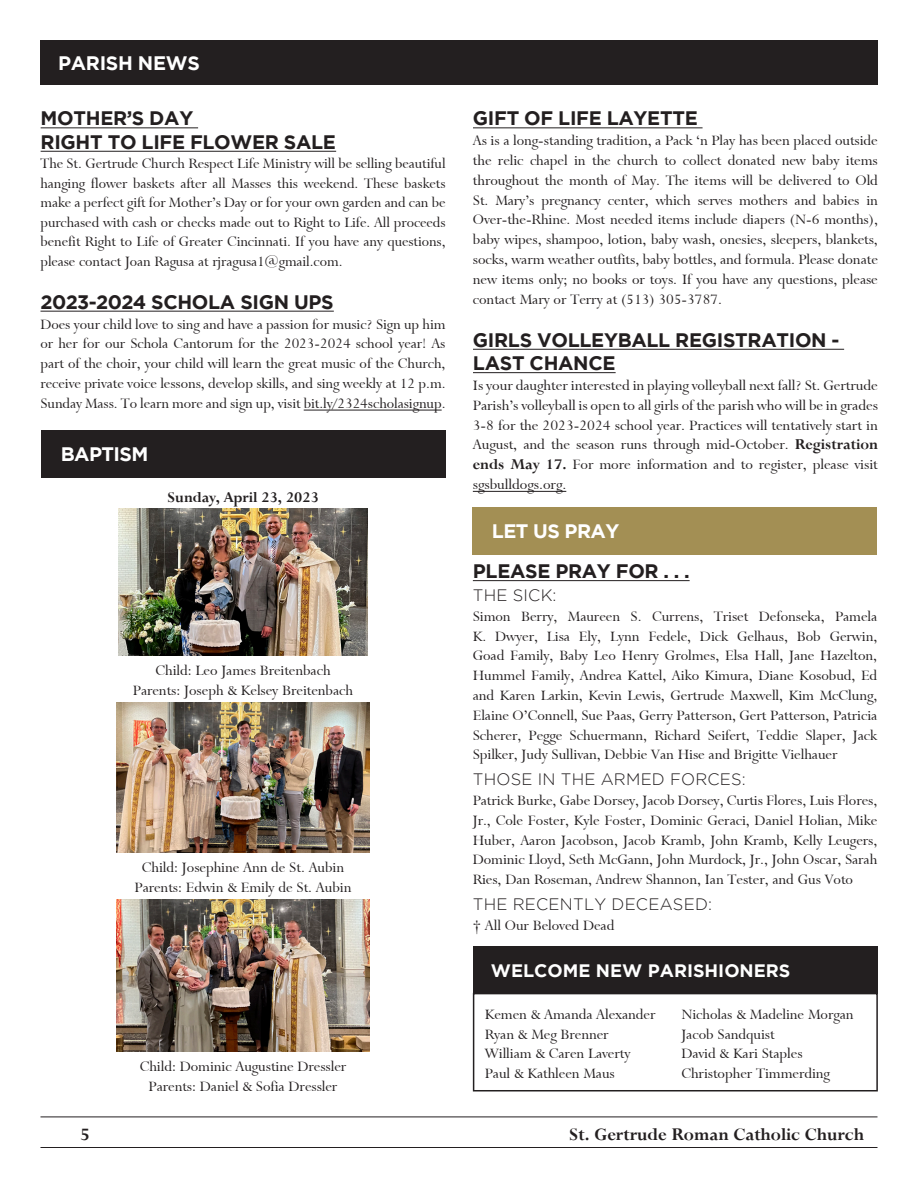
<style>
.page{position:relative;width:918px;height:1188px;background:#fff}
.page>*{position:absolute;margin:0;border:0;box-sizing:border-box;transform-origin:0 0}
.t1{font:700 19.5px/23.4px "Gotham";letter-spacing:-.015em;color:#231f20}
.t2{font:19.5px "Bronte Bold SWFTE";color:#231f20}
.t3{font:700 19.5px "Gotham";letter-spacing:-.03em;color:#fff}
.t4{font:700 18px "Gotham";color:#fff}
.t5{font:16.5px/19.8px "Bronte Regular SWFTE";color:#231f20;text-align:justify}
.t6{font:300 16.5px "Gotham";letter-spacing:.015em;color:#231f20}
.t7{font:16.5px "Bronte Bold SWFTE";color:#231f20}
.s1{font-family:"Bronte Bold SWFTE"}
</style>
<div class="page">
<hr style="left:40px;top:1147px;width:838px;height:1px;background:#231f20">
<hr style="left:40px;top:1117px;width:838px;height:1px;background:#231f20">
<div style="left:42px;top:430px;width:404px;height:48px;background:#231f20"></div>
<div style="left:40px;top:40px;width:838px;height:45px;background:#231f20"></div>
<div style="left:473px;top:946px;width:405px;height:48px;background:#231f20"></div>
<div style="left:473px;top:993px;width:405px;height:98px;border:2px solid #231f20"></div>
<hr style="left:473px;top:580px;width:217px;height:1px;background:#231f20">
<div style="left:473px;top:507px;width:404px;height:48px;background:#a38f54"></div>
<hr style="left:41px;top:128px;width:157px;height:1px;background:#231f20">
<hr style="left:41px;top:151px;width:295px;height:1px;background:#231f20">
<hr style="left:40px;top:311px;width:294px;height:1px;background:#231f20">
<hr style="left:304px;top:410px;width:138px;height:1px;background:#231f20">
<hr style="left:473px;top:128px;width:230px;height:1px;background:#231f20">
<hr style="left:473px;top:349px;width:371px;height:1px;background:#231f20">
<hr style="left:473px;top:372px;width:143px;height:1px;background:#231f20">
<hr style="left:473px;top:491px;width:93px;height:1px;background:#231f20">
<img style="left:118px;top:508px;width:250px;height:147px">
<img style="left:117px;top:703px;width:252px;height:149px">
<img style="left:117px;top:900px;width:252px;height:151px">
<p class="t3" style="left:58px;top:52px;width:143px">PARISH NEWS</p>
<p class="t1" style="left:41px;top:106px;width:154px">MOTHER’S DAY</p>
<p class="t1" style="left:41px;top:130px;width:297px">RIGHT TO LIFE FLOWER SALE</p>
<p class="t5" style="left:40px;top:154px;width:407px">The St. Gertrude Church Respect Life Ministry will be selling beautiful hanging flower baskets after all Masses this weekend. These baskets make a perfect gift for Mother’s Day or for your own garden and can be purchased with cash or checks made out to Right to Life. All proceeds benefit Right to Life of Greater Cincinnati. If you have any questions, please contact Joan Ragusa at rjragusa1@gmail.com.</p>
<p class="t1" style="left:40px;top:290px;width:295px">2023-2024 SCHOLA SIGN UPS</p>
<p class="t5" style="left:40px;top:314px;width:407px">Does your child love to sing and have a passion for music? Sign up him or her for our Schola Cantorum for the 2023-2024 school year! As part of the choir, your child will learn the great music of the Church, receive private voice lessons, develop skills, and sing weekly at 12 p.m.<br>Sunday Mass. To learn more and sign up, visit bit.ly/2324scholasignup.</p>
<p class="t3" style="left:61px;top:443px;width:89px">BAPTISM</p>
<p class="t7" style="left:167px;top:488px;width:153px">Sunday, April 23, 2023</p>
<p class="t5" style="left:155px;top:660px;width:177px">Child: Leo James Breitenbach</p>
<p class="t5" style="left:133px;top:680px;width:222px">Parents: Joseph &amp; Kelsey Breitenbach</p>
<p class="t5" style="left:142px;top:858px;width:204px">Child: Josephine Ann de St. Aubin</p>
<p class="t5" style="left:135px;top:877px;width:218px">Parents: Edwin &amp; Emily de St. Aubin</p>
<p class="t5" style="left:140px;top:1057px;width:208px">Child: Dominic Augustine Dressler</p>
<p class="t5" style="left:149px;top:1077px;width:190px">Parents: Daniel &amp; Sofia Dressler</p>
<p class="t1" style="left:473px;top:106px;width:226px">GIFT OF LIFE LAYETTE</p>
<p class="t5" style="left:473px;top:131px;width:407px">As is a long-standing tradition, a Pack ‘n Play has been placed outside the relic chapel in the church to collect donated new baby items throughout the month of May. The items will be delivered to Old St. Mary’s pregnancy center, which serves mothers and babies in Over-the-Rhine. Most needed items include diapers (N-6 months), baby wipes, shampoo, lotion, baby wash, onesies, sleepers, blankets, socks, warm weather outfits, baby bottles, and formula. Please donate new items only; no books or toys. If you have any questions, please contact Mary or Terry at (513) 305-3787.</p>
<p class="t1" style="left:473px;top:328px;width:368px">GIRLS VOLLEYBALL REGISTRATION -<br>LAST CHANCE</p>
<p class="t5" style="left:473px;top:376px;width:407px">Is your daughter interested in playing volleyball next fall? St. Gertrude Parish’s volleyball is open to all girls of the parish who will be in grades 3-8 for the 2023-2024 school year. Practices will tentatively start in August, and the season runs through mid-October. <span class="s1">Registration ends May 17.</span> For more information and to register, please visit sgsbulldogs.org.</p>
<p class="t3" style="left:492px;top:520px;width:129px">LET US PRAY</p>
<p class="t1" style="left:473px;top:559px;width:218px">PLEASE PRAY FOR . . .</p>
<p class="t6" style="left:473px;top:586px;width:85px">THE SICK:</p>
<p class="t5" style="left:473px;top:606px;width:406px">Simon Berry, Maureen S. Currens, Triset Defonseka, Pamela K. Dwyer, Lisa Ely, Lynn Fedele, Dick Gelhaus, Bob Gerwin, Goad Family, Baby Leo Henry Grolmes, Elsa Hall, Jane Hazelton, Hummel Family, Andrea Kattel, Aiko Kimura, Diane Kosobud, Ed and Karen Larkin, Kevin Lewis, Gertrude Maxwell, Kim McClung, Elaine O’Connell, Sue Paas, Gerry Patterson, Gert Patterson, Patricia Scherer, Pegge Schuermann, Richard Seifert, Teddie Slaper, Jack Spilker, Judy Sullivan, Debbie Van Hise and Brigitte Vielhauer</p>
<p class="t6" style="left:473px;top:770px;width:275px">THOSE IN THE ARMED FORCES:</p>
<p class="t5" style="left:473px;top:791px;width:406px">Patrick Burke, Gabe Dorsey, Jacob Dorsey, Curtis Flores, Luis Flores, Jr., Cole Foster, Kyle Foster, Dominic Geraci, Daniel Holian, Mike Huber, Aaron Jacobson, Jacob Kramb, John Kramb, Kelly Leugers, Dominic Lloyd, Seth McGann, John Murdock, Jr., John Oscar, Sarah Ries, Dan Roseman, Andrew Shannon, Ian Tester, and Gus Voto</p>
<p class="t6" style="left:473px;top:895px;width:241px">THE RECENTLY DECEASED:</p>
<p class="t5" style="left:473px;top:915px;width:143px">† All Our Beloved Dead</p>
<p class="t4" style="left:491px;top:960px;width:301px">WELCOME NEW PARISHIONERS</p>
<p class="t5" style="left:485px;top:1004px;width:172px">Kemen &amp; Amanda Alexander</p>
<p class="t5" style="left:485px;top:1024px;width:125px">Ryan &amp; Meg Brenner</p>
<p class="t5" style="left:485px;top:1044px;width:147px">William &amp; Caren Laverty</p>
<p class="t5" style="left:485px;top:1064px;width:131px">Paul &amp; Kathleen Maus</p>
<p class="t5" style="left:681px;top:1004px;width:174px">Nicholas &amp; Madeline Morgan</p>
<p class="t5" style="left:681px;top:1024px;width:95px">Jacob Sandquist</p>
<p class="t5" style="left:681px;top:1044px;width:123px">David &amp; Kari Staples</p>
<p class="t5" style="left:681px;top:1064px;width:150px">Christopher Timmerding</p>
<p class="t2" style="left:80px;top:1123px;width:11px">5</p>
<p class="t2" style="left:569px;top:1123px;width:297px">St. Gertrude Roman Catholic Church</p>
</div>
